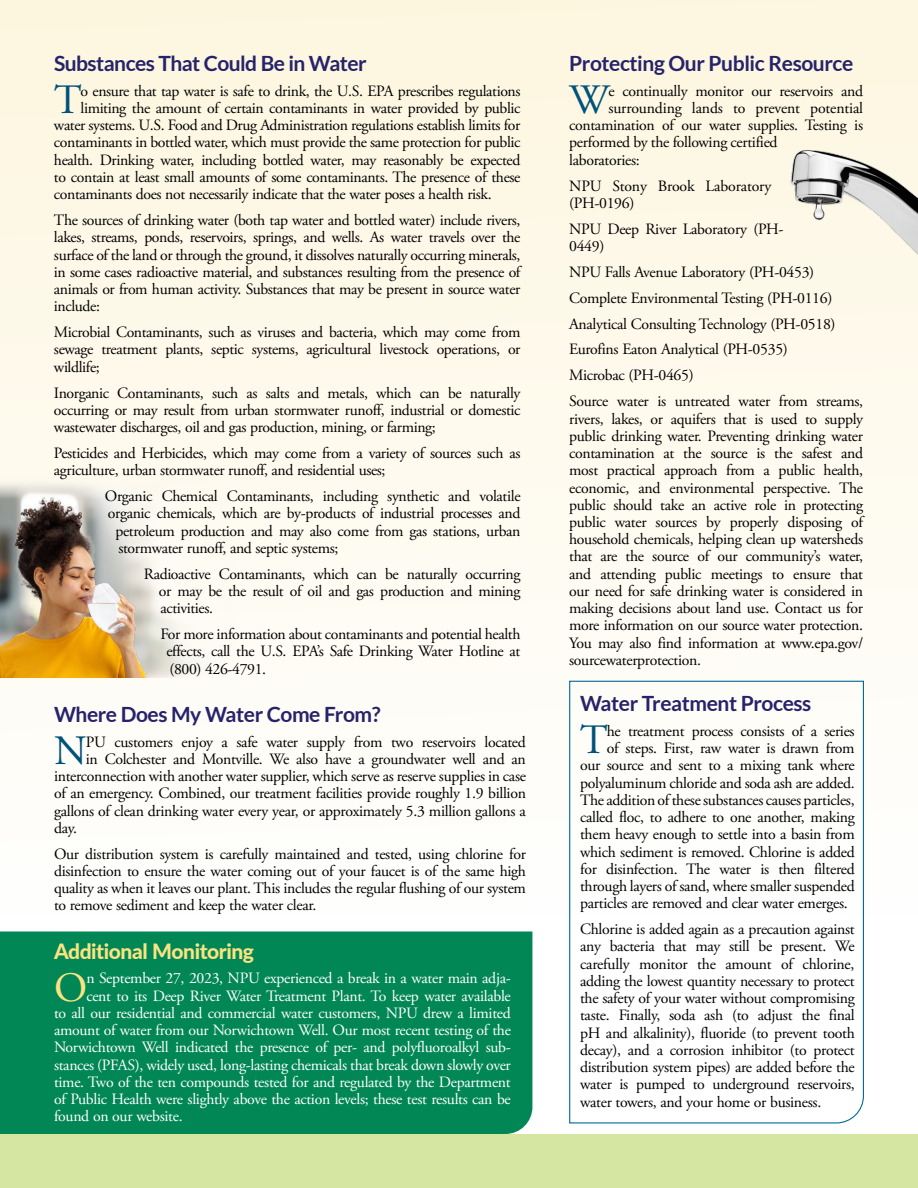
<style>
.page{position:relative;width:918px;height:1188px;background:#fff}
.page>*{position:absolute;margin:0;border:0;box-sizing:border-box;transform-origin:0 0}
.Initial_Cap{font:41.7px "Adobe Garamond Pro";color:#00527a}
.First_Paragraph_24_White{font:41.7px "Adobe Garamond Pro";color:#fbe381}
.Article_Head_24_Blue{font:700 21px "Lato";letter-spacing:-.02em;color:#27236a}
.Article_Head_24_Gold{font:800 21px "Lato";letter-spacing:-.02em;color:#fbe381}
.First_Paragraph{font:15.75px/17.2px "Adobe Garamond Pro";letter-spacing:-.025em;color:#000;text-align:justify}
.Initial_Cap-2{font:15.75px "Adobe Garamond Pro";letter-spacing:-.02em;color:#000}
.First_Paragraph_24_White-2{font:15.75px "Adobe Garamond Pro";letter-spacing:-.02em;color:#fff}
</style>
<div class="page">
<div style="left:0;top:0;width:918px;height:916px;background:linear-gradient(to bottom,#fdf6df,#fefefe)"></div>
<img style="left:785px;top:146px;width:133px;height:110px">
<img style="left:0;top:472px;width:244px;height:206px">
<img style="left:0;top:491px;width:152px;height:187px">
<svg style="left:569px;top:680px;width:296px;height:444px"></svg>
<div style="left:0;top:932px;width:532px;height:202px;background:#008755"></div>
<div style="left:0;top:1134px;width:918px;height:54px;background:#d5e6a3"></div>
<p class="Article_Head_24_Blue" style="left:54px;top:51px;width:314px">Substances That Could Be in Water</p>
<p class="Initial_Cap" style="left:54px;top:75px;width:29px">T</p>
<p class="Initial_Cap-2" style="left:81px;top:81px;width:442px">o ensure that tap water is safe to drink, the U.S. EPA prescribes regulations</p>
<p class="Initial_Cap-2" style="left:81px;top:98px;width:442px">limiting the amount of certain contaminants in water provided by public</p>
<p class="Initial_Cap-2" style="left:54px;top:116px;width:468px">water systems. U.S. Food and Drug Administration regulations establish limits for</p>
<p class="Initial_Cap-2" style="left:54px;top:133px;width:468px">contaminants in bottled water, which must provide the same protection for public</p>
<p class="Initial_Cap-2" style="left:54px;top:150px;width:468px">health. Drinking water, including bottled water, may reasonably be expected</p>
<p class="Initial_Cap-2" style="left:54px;top:167px;width:468px">to contain at least small amounts of some contaminants. The presence of these</p>
<p class="Initial_Cap-2" style="left:54px;top:185px;width:439px">contaminants does not necessarily indicate that the water poses a health risk.</p>
<p class="First_Paragraph" style="left:54px;top:212px;width:468px">The sources of drinking water (both tap water and bottled water) include rivers, lakes, streams, ponds, reservoirs, springs, and wells. As water travels over the surface of the land or through the ground, it dissolves naturally occurring minerals, in some cases radioactive material, and substances resulting from the presence of animals or from human activity. Substances that may be present in source water include:</p>
<p class="First_Paragraph" style="left:54px;top:324px;width:468px">Microbial Contaminants, such as viruses and bacteria, which may come from sewage treatment plants, septic systems, agricultural livestock operations, or wildlife;</p>
<p class="First_Paragraph" style="left:54px;top:384px;width:468px">Inorganic Contaminants, such as salts and metals, which can be naturally occurring or may result from urban stormwater runoff, industrial or domestic wastewater discharges, oil and gas production, mining, or farming;</p>
<p class="First_Paragraph" style="left:54px;top:445px;width:468px">Pesticides and Herbicides, which may come from a variety of sources such as agriculture, urban stormwater runoff, and residential uses;</p>
<p class="First_Paragraph" style="left:105px;top:488px;width:417px">Organic Chemical Contaminants, including synthetic and volatile</p>
<p class="First_Paragraph" style="left:108px;top:505px;width:414px">organic chemicals, which are by-products of industrial processes and</p>
<p class="First_Paragraph" style="left:115px;top:522px;width:406px">petroleum production and may also come from gas stations, urban</p>
<p class="First_Paragraph" style="left:118px;top:540px;width:221px">stormwater runoff, and septic systems;</p>
<p class="First_Paragraph" style="left:159px;top:566px;width:363px;text-indent:-15px">Radioactive Contaminants, which can be naturally occurring or may be the result of oil and gas production and mining activities.</p>
<p class="First_Paragraph" style="left:166px;top:626px;width:356px;text-indent:-6px">For more information about contaminants and potential health effects, call the U.S. EPA’s Safe Drinking Water Hotline at (800) 426-4791.</p>
<p class="Article_Head_24_Blue" style="left:54px;top:702px;width:328px">Where Does My Water Come From?</p>
<p class="Initial_Cap" style="left:54px;top:726px;width:34px">N</p>
<p class="Initial_Cap-2" style="left:86px;top:732px;width:442px">PU customers enjoy a safe water supply from two reservoirs located</p>
<p class="Initial_Cap-2" style="left:86px;top:749px;width:442px">in Colchester and Montville. We also have a groundwater well and an</p>
<p class="Initial_Cap-2" style="left:54px;top:767px;width:474px">interconnection with another water supplier, which serve as reserve supplies in case</p>
<p class="Initial_Cap-2" style="left:54px;top:784px;width:473px">of an emergency. Combined, our treatment facilities provide roughly 1.9 billion</p>
<p class="Initial_Cap-2" style="left:54px;top:801px;width:473px">gallons of clean drinking water every year, or approximately 5.3 million gallons a</p>
<p class="Initial_Cap-2" style="left:54px;top:818px;width:24px">day.</p>
<p class="First_Paragraph" style="left:54px;top:846px;width:474px">Our distribution system is carefully maintained and tested, using chlorine for disinfection to ensure the water coming out of your faucet is of the same high quality as when it leaves our plant. This includes the regular flushing of our system to remove sediment and keep the water clear.</p>
<p class="Article_Head_24_Gold" style="left:54px;top:935px;width:202px">Additional Monitoring</p>
<p class="First_Paragraph_24_White" style="left:54px;top:962px;width:35px">O</p>
<p class="First_Paragraph_24_White-2" style="left:86px;top:969px;width:426px">n September 27, 2023, NPU experienced a break in a water main adja-</p>
<p class="First_Paragraph_24_White-2" style="left:86px;top:986px;width:426px">cent to its Deep River Water Treatment Plant. To keep water available</p>
<p class="First_Paragraph_24_White-2" style="left:54px;top:1003px;width:458px">to all our residential and commercial water customers, NPU drew a limited</p>
<p class="First_Paragraph_24_White-2" style="left:54px;top:1021px;width:458px">amount of water from our Norwichtown Well. Our most recent testing of the</p>
<p class="First_Paragraph_24_White-2" style="left:54px;top:1038px;width:458px">Norwichtown Well indicated the presence of per- and polyfluoroalkyl sub-</p>
<p class="First_Paragraph_24_White-2" style="left:54px;top:1055px;width:458px">stances (PFAS), widely used, long-lasting chemicals that break down slowly over</p>
<p class="First_Paragraph_24_White-2" style="left:54px;top:1072px;width:458px">time. Two of the ten compounds tested for and regulated by the Department</p>
<p class="First_Paragraph_24_White-2" style="left:54px;top:1090px;width:458px">of Public Health were slightly above the action levels; these test results can be</p>
<p class="First_Paragraph_24_White-2" style="left:54px;top:1107px;width:130px">found on our website.</p>
<p class="Article_Head_24_Blue" style="left:569px;top:51px;width:286px">Protecting Our Public Resource</p>
<p class="Initial_Cap" style="left:569px;top:75px;width:42px">W</p>
<p class="Initial_Cap-2" style="left:608px;top:81px;width:256px">e continually monitor our reservoirs and</p>
<p class="Initial_Cap-2" style="left:608px;top:98px;width:256px">surrounding lands to prevent potential</p>
<p class="Initial_Cap-2" style="left:569px;top:116px;width:295px">contamination of our water supplies. Testing is</p>
<p class="Initial_Cap-2" style="left:569px;top:133px;width:210px">performed by the following certified</p>
<p class="Initial_Cap-2" style="left:569px;top:150px;width:72px">laboratories:</p>
<p class="First_Paragraph" style="left:569px;top:177px;width:204px">NPU Stony Brook Laboratory (PH-0196)</p>
<p class="First_Paragraph" style="left:569px;top:221px;width:216px">NPU Deep River Laboratory (PH-<br>0449)</p>
<p class="First_Paragraph" style="left:569px;top:264px;width:247px">NPU Falls Avenue Laboratory (PH-0453)</p>
<p class="First_Paragraph" style="left:569px;top:290px;width:265px">Complete Environmental Testing (PH-0116)</p>
<p class="First_Paragraph" style="left:569px;top:316px;width:268px">Analytical Consulting Technology (PH-0518)</p>
<p class="First_Paragraph" style="left:569px;top:341px;width:220px">Eurofins Eaton Analytical (PH-0535)</p>
<p class="First_Paragraph" style="left:569px;top:367px;width:126px">Microbac (PH-0465)</p>
<p class="First_Paragraph" style="left:569px;top:393px;width:296px">Source water is untreated water from streams, rivers, lakes, or aquifers that is used to supply public drinking water. Preventing drinking water contamination at the source is the safest and most practical approach from a public health, economic, and environmental perspective. The public should take an active role in protecting public water sources by properly disposing of household chemicals, helping clean up watersheds that are the source of our community’s water, and attending public meetings to ensure that our need for safe drinking water is considered in making decisions about land use. Contact us for more information on our source water protection.<br>You may also find information at www.epa.gov/ sourcewaterprotection.</p>
<p class="Article_Head_24_Blue" style="left:580px;top:691px;width:233px">Water Treatment Process</p>
<p class="Initial_Cap" style="left:580px;top:715px;width:29px">T</p>
<p class="Initial_Cap-2" style="left:607px;top:721px;width:249px">he treatment process consists of a series</p>
<p class="Initial_Cap-2" style="left:607px;top:739px;width:249px">of steps. First, raw water is drawn from</p>
<p class="Initial_Cap-2" style="left:580px;top:756px;width:276px">our source and sent to a mixing tank where</p>
<p class="Initial_Cap-2" style="left:580px;top:773px;width:276px">polyaluminum chloride and soda ash are added.</p>
<p class="Initial_Cap-2" style="left:580px;top:790px;width:276px">The addition of these substances causes particles,</p>
<p class="Initial_Cap-2" style="left:580px;top:808px;width:276px">called floc, to adhere to one another, making</p>
<p class="Initial_Cap-2" style="left:580px;top:825px;width:276px">them heavy enough to settle into a basin from</p>
<p class="Initial_Cap-2" style="left:580px;top:842px;width:276px">which sediment is removed. Chlorine is added</p>
<p class="Initial_Cap-2" style="left:580px;top:859px;width:276px">for disinfection. The water is then filtered</p>
<p class="Initial_Cap-2" style="left:580px;top:877px;width:276px">through layers of sand, where smaller suspended</p>
<p class="Initial_Cap-2" style="left:580px;top:894px;width:269px">particles are removed and clear water emerges.</p>
<p class="First_Paragraph" style="left:580px;top:921px;width:276px">Chlorine is added again as a precaution against any bacteria that may still be present. We carefully monitor the amount of chlorine, adding the lowest quantity necessary to protect the safety of your water without compromising taste. Finally, soda ash (to adjust the final pH and alkalinity), fluoride (to prevent tooth decay), and a corrosion inhibitor (to protect distribution system pipes) are added before the water is pumped to underground reservoirs, water towers, and your home or business.</p>
</div>
